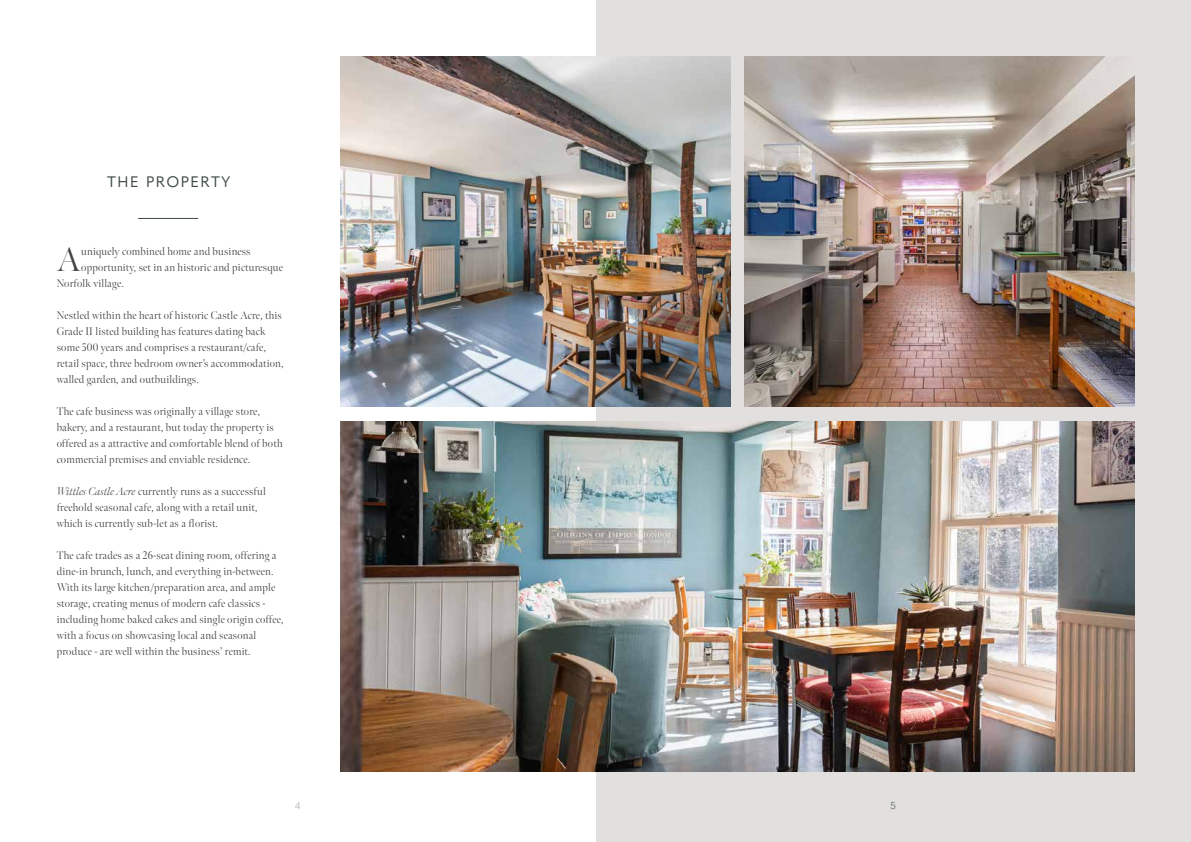
<style>
.page{position:relative;width:1191px;height:842px;background:#fff}
.page>*{position:absolute;margin:0;border:0;box-sizing:border-box;transform-origin:0 0}
.t1{font:300 34px "Meno Banner";color:#434141}
.t2{font:15px "Quasimoda";letter-spacing:.1em;color:#3e4b47}
.t3{font:300 11px/16px "Meno Banner";letter-spacing:.02em;color:#434141}
.t4{font:300 10px "Quasimoda";color:#ada8a0}
.t5{font:300 10px "Quasimoda";color:#3e4b47}
.s1{font-style:italic}
</style>
<div class="page">
<div style="left:595px;top:0;width:596px;height:842px;background:#e2e0df"></div>
<hr style="left:138px;top:218px;width:60px;height:1px;background:#3e4b47">
<img style="left:340px;top:421px;width:794px;height:350px">
<img style="left:340px;top:57px;width:390px;height:350px">
<img style="left:744px;top:57px;width:390px;height:350px">
<h2 class="t2" style="left:107px;top:170px;width:124px">THE PROPERTY</h2>
<h1 class="t1" style="left:57px;top:239px;width:25px">A</h1>
<p class="t3" style="left:81px;top:243px;width:171px">uniquely combined home and business</p>
<p class="t3" style="left:81px;top:259px;width:203px">opportunity, set in an historic and picturesque</p>
<p class="t3" style="left:57px;top:275px;width:69px">Norfolk village.</p>
<p class="t3" style="left:57px;top:307px;width:228px">Nestled within the heart of historic Castle Acre, this Grade II listed building has features dating back some 500 years and comprises a restaurant/cafe, retail space, three bedroom owner’s accommodation, walled garden, and outbuildings.</p>
<p class="t3" style="left:57px;top:403px;width:227px">The cafe business was originally a village store, bakery, and a restaurant, but today the property is offered as a attractive and comfortable blend of both commercial premises and enviable residence.</p>
<p class="t3" style="left:57px;top:483px;width:211px"><span class="s1">Wittles Castle Acre</span> currently runs as a successful freehold seasonal cafe, along with a retail unit, which is currently sub-let as a florist.</p>
<p class="t3" style="left:57px;top:547px;width:228px">The cafe trades as a 26-seat dining room, offering a dine-in brunch, lunch, and everything in-between.<br>With its large kitchen/preparation area, and ample storage, creating menus of modern cafe classics - including home baked cakes and single origin coffee, with a focus on showcasing local and seasonal produce - are well within the business’ remit.</p>
<p class="t4" style="left:295px;top:798px;width:7px">4</p>
<p class="t5" style="left:890px;top:798px;width:7px">5</p>
</div>
